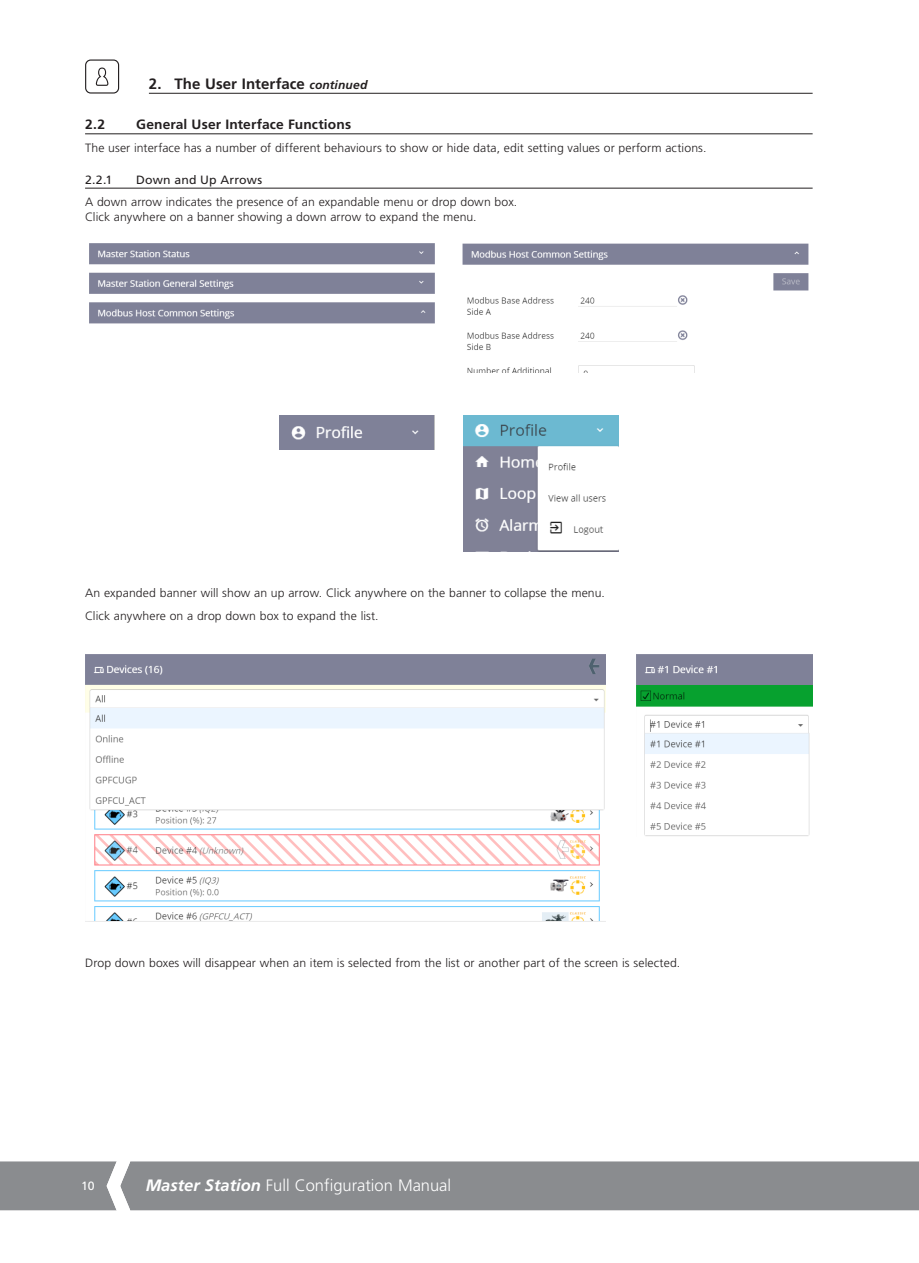
<style>
.page{position:relative;width:919px;height:1263px;background:#fff}
.page>*{position:absolute;margin:0;border:0;box-sizing:border-box;transform-origin:0 0}
.t1{font:300 16.5px "Frutiger LT Std";color:#fff}
.t2{font:700 15px "Frutiger LT Std";letter-spacing:.005em;color:#231f20}
.t3{font:700 13.5px "Frutiger LT Std";letter-spacing:.01em;color:#231f20}
.t4{font:300 12px/14.4px "Frutiger LT Std";letter-spacing:.005em;color:#231f20}
.t5{font:12px "Frutiger LT Std";letter-spacing:.01em;color:#231f20}
.t6{font:12px "Frutiger LT Std";color:#fff}
.s1{font-style:italic;font-size:12px}
.s2{font-weight:700;font-style:italic}
</style>
<div class="page">
<div style="left:0;top:1161px;width:918px;height:49px;background:#8a8c8f"></div>
<svg style="left:96px;top:68px;width:12px;height:18px"></svg>
<div style="left:85px;top:59px;width:34px;height:35px;border:1px solid #231f20;border-radius:5px"></div>
<hr style="left:149px;top:93px;width:663px;height:1px;background:#231f20">
<hr style="left:85px;top:133px;width:727px;height:1px;background:#231f20">
<hr style="left:85px;top:188px;width:727px;height:1px;background:#231f20">
<img style="left:89px;top:243px;width:346px;height:81px">
<img style="left:462px;top:243px;width:347px;height:130px">
<img style="left:279px;top:415px;width:155px;height:35px">
<img style="left:463px;top:415px;width:155px;height:136px">
<img style="left:85px;top:654px;width:520px;height:267px">
<img style="left:636px;top:654px;width:176px;height:182px">
<p class="t2" style="left:149px;top:75px;width:220px">2. The User Interface <span class="s1">continued</span></p>
<p class="t3" style="left:85px;top:117px;width:22px">2.2</p>
<p class="t3" style="left:136px;top:117px;width:216px">General User Interface Functions</p>
<p class="t4" style="left:85px;top:141px;width:623px">The user interface has a number of different behaviours to show or hide data, edit setting values or perform actions.</p>
<p class="t5" style="left:85px;top:172px;width:29px">2.2.1</p>
<p class="t5" style="left:136px;top:172px;width:127px">Down and Up Arrows</p>
<p class="t4" style="left:85px;top:195px;width:434px">A down arrow indicates the presence of an expandable menu or drop down box.<br>Click anywhere on a banner showing a down arrow to expand the menu.</p>
<p class="t4" style="left:85px;top:581px;width:521px;line-height:23px">An expanded banner will show an up arrow. Click anywhere on the banner to collapse the menu.<br>Click anywhere on a drop down box to expand the list.</p>
<p class="t4" style="left:85px;top:956px;width:596px">Drop down boxes will disappear when an item is selected from the list or another part of the screen is selected.</p>
<p class="t6" style="left:81px;top:1179px;width:15px">10</p>
<h1 class="t1" style="left:146px;top:1176px;width:307px"><span class="s2">Master Station</span> Full Configuration Manual</h1>
</div>
